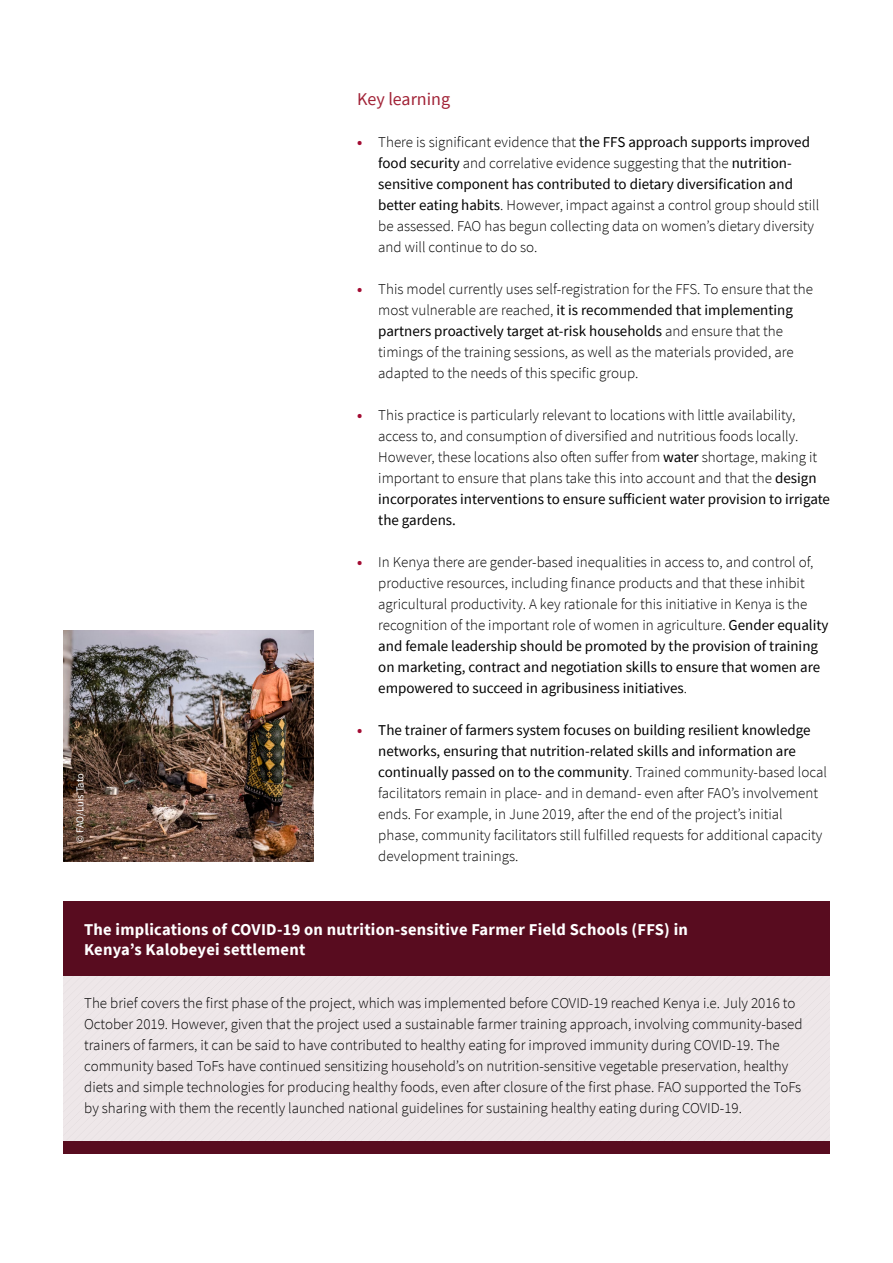
<style>
.page{position:relative;width:893px;height:1263px;background:#fff}
.page>*{position:absolute;margin:0;border:0;box-sizing:border-box;transform-origin:0 0}
.t1{font:18px "Source Sans Pro";color:#a12236}
.t2{font:700 16.5px/19.5px "Source Sans Pro";letter-spacing:.015em;color:#fff}
.t3{font:300 15px/21px "Source Sans Pro";color:#000}
.t4{font:10.5px "Source Sans Pro";letter-spacing:-.01em;color:#fff}
.s1{font-weight:700;color:#a30c33}
.s2{font-weight:400}
</style>
<div class="page">
<div style="left:270px;top:981px;width:131px;height:160px;background:#eee7e9"></div>
<div style="left:278px;top:989px;width:123px;height:152px;background:#eee7e9"></div>
<div style="left:286px;top:997px;width:115px;height:144px;background:#eee7e9"></div>
<div style="left:294px;top:1005px;width:107px;height:136px;background:#eee7e9"></div>
<div style="left:301px;top:1012px;width:100px;height:129px;background:#eee7e9"></div>
<div style="left:445px;top:977px;width:385px;height:44px;background:#eee7e9"></div>
<div style="left:449px;top:981px;width:381px;height:40px;background:#eee7e9"></div>
<div style="left:453px;top:985px;width:377px;height:36px;background:#eee7e9"></div>
<div style="left:457px;top:989px;width:373px;height:32px;background:#eee7e9"></div>
<div style="left:461px;top:993px;width:369px;height:28px;background:#eee7e9"></div>
<div style="left:465px;top:997px;width:365px;height:24px;background:#eee7e9"></div>
<div style="left:469px;top:1001px;width:361px;height:20px;background:#eee7e9"></div>
<svg style="left:473px;top:1005px;width:357px;height:16px"></svg>
<svg style="left:477px;top:1009px;width:353px;height:12px"></svg>
<svg style="left:481px;top:1013px;width:349px;height:8px"></svg>
<svg style="left:485px;top:1017px;width:345px;height:4px"></svg>
<div style="left:349px;top:1021px;width:481px;height:120px;background:#eee7e9"></div>
<div style="left:63px;top:1141px;width:767px;height:12px;background:#580c1f"></div>
<div style="left:63px;top:902px;width:767px;height:74px;background:#580c1f"></div>
<img style="left:63px;top:630px;width:251px;height:231px">
<p class="t4" style="left:73px;top:843px;width:71px;rotate:-90deg">© FAO/Luis Tato</p>
<p class="t1" style="left:357px;top:88px;width:95px">Key learning</p>
<p class="t3" style="left:378px;top:132px;width:442px;text-indent:-21px"><span class="s1">•</span> There is significant evidence that <span class="s2">the FFS approach supports improved food security</span> and correlative evidence suggesting that the <span class="s2">nutrition&shy;sensitive component has contributed to dietary diversification and better eating habits</span>. However, impact against a control group should still be assessed. FAO has begun collecting data on women’s dietary diversity and will continue to do so.</p>
<p class="t3" style="left:378px;top:279px;width:436px;text-indent:-21px"><span class="s1">•</span> This model currently uses self-registration for the FFS. To ensure that the most vulnerable are reached, <span class="s2">it is recommended that implementing partners proactively target at-risk households</span> and ensure that the timings of the training sessions, as well as the materials provided, are adapted to the needs of this specific group.</p>
<p class="t3" style="left:378px;top:405px;width:453px;text-indent:-21px"><span class="s1">•</span> This practice is particularly relevant to locations with little availability, access to, and consumption of diversified and nutritious foods locally.<br>However, these locations also often suffer from <span class="s2">water</span> shortage, making it important to ensure that plans take this into account and that the <span class="s2">design incorporates interventions to ensure sufficient water provision to irrigate the gardens.</span></p>
<p class="t3" style="left:378px;top:552px;width:452px;text-indent:-21px"><span class="s1">•</span> In Kenya there are gender-based inequalities in access to, and control of, productive resources, including finance products and that these inhibit agricultural productivity. A key rationale for this initiative in Kenya is the recognition of the important role of women in agriculture. <span class="s2">Gender equality and female leadership should be promoted by the provision of training on marketing, contract and negotiation skills to ensure that women are empowered to succeed in agribusiness initiatives</span>.</p>
<p class="t3" style="left:378px;top:720px;width:450px;text-indent:-21px"><span class="s1">•</span> <span class="s2">The trainer of farmers system focuses on building resilient knowledge networks, ensuring that nutrition-related skills and information are continually passed on to the community</span>. Trained community-based local facilitators remain in place- and in demand- even after FAO’s involvement ends. For example, in June 2019, after the end of the project’s initial<br>phase, community facilitators still fulfilled requests for additional capacity development trainings.</p>
<p class="t2" style="left:84px;top:920px;width:605px">The implications of COVID-19 on nutrition-sensitive Farmer Field Schools (FFS) in<br>Kenya’s Kalobeyei settlement</p>
<p class="t3" style="left:84px;top:993px;width:720px">The brief covers the first phase of the project, which was implemented before COVID-19 reached Kenya i.e. July 2016 to October 2019. However, given that the project used a sustainable farmer training approach, involving community-based trainers of farmers, it can be said to have contributed to healthy eating for improved immunity during COVID-19. The community based ToFs have continued sensitizing household’s on nutrition-sensitive vegetable preservation, healthy diets and simple technologies for producing healthy foods, even after closure of the first phase. FAO supported the ToFs by sharing with them the recently launched national guidelines for sustaining healthy eating during COVID-19.</p>
</div>
